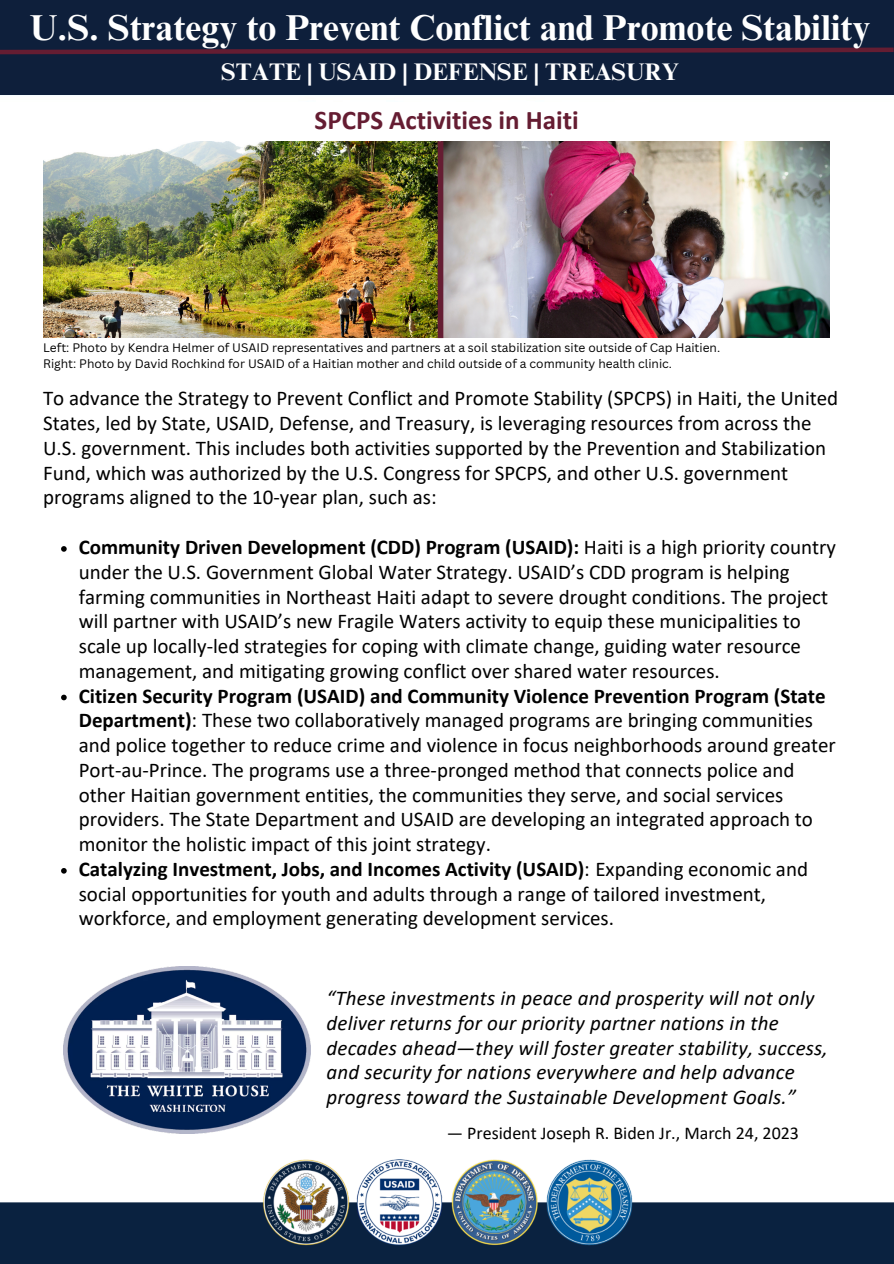
<style>
.page{position:relative;width:894px;height:1264px;background:#fff}
.page>*{position:absolute;margin:0;border:0;box-sizing:border-box;transform-origin:0 0}
.t1{font:700 36px "Times NRMT Pro";color:#fff}
.t2{font:700 27px "Calibri";color:#651d32}
.t3{font:700 24px "Times NRMT Pro";color:#fff}
.t4{font:21px/24.8px "Calibri";color:#000}
.t5{font:italic 21px/24.8px "Calibri";letter-spacing:.01em;color:#000}
.t6{font:18px "Calibri";color:#000}
.t7{font:12px/16px "Canva Sans";color:#000}
.s1{font-weight:700}
</style>
<div class="page">
<div style="left:0;top:0;width:893px;height:95px;background:#0e1f3b"></div>
<svg style="left:0;top:47px;width:893px;height:8px"></svg>
<img style="left:43px;top:141px;width:394px;height:197px">
<img style="left:443px;top:141px;width:385px;height:197px">
<div style="left:437px;top:141px;width:6px;height:197px;background:#651d32"></div>
<svg style="left:61px;top:546px;width:6px;height:5px"></svg>
<svg style="left:61px;top:694px;width:6px;height:6px"></svg>
<svg style="left:61px;top:868px;width:6px;height:5px"></svg>
<img style="left:63px;top:966px;width:248px;height:167px">
<img style="left:0;top:1159px;width:893px;height:104px">
<p class="t1" style="left:30px;top:14px;width:842px">U.S. Strategy to Prevent Conflict and Promote Stability</p>
<p class="t3" style="left:221px;top:63px;width:459px">STATE | USAID | DEFENSE | TREASURY</p>
<h2 class="t2" style="left:314px;top:109px;width:265px">SPCPS Activities in Haiti</h2>
<p class="t7" style="left:43px;top:339px;width:678px">Left: Photo by Kendra Helmer of USAID representatives and partners at a soil stabilization site outside of Cap Haitien.<br>Right: Photo by David Rochkind for USAID of a Haitian mother and child outside of a community health clinic.</p>
<p class="t4" style="left:43px;top:388px;width:796px">To advance the Strategy to Prevent Conflict and Promote Stability (SPCPS) in Haiti, the United<br>States, led by State, USAID, Defense, and Treasury, is leveraging resources from across the</p>
<p class="t4" style="left:43px;top:437px;width:784px">U.S. government. This includes both activities supported by the Prevention and Stabilization<br>Fund, which was authorized by the U.S. Congress for SPCPS, and other U.S. government programs aligned to the 10-year plan, such as:</p>
<p class="t4" style="left:79px;top:536px;width:758px"><span class="s1">Community Driven Development (CDD) Program (USAID):</span> Haiti is a high priority country under the U.S. Government Global Water Strategy. USAID’s CDD program is helping farming communities in Northeast Haiti adapt to severe drought conditions. The project will partner with USAID’s new Fragile Waters activity to equip these municipalities to scale up locally-led strategies for coping with climate change, guiding water resource management, and mitigating growing conflict over shared water resources.</p>
<p class="t4" style="left:79px;top:685px;width:758px"><span class="s1">Citizen Security Program (USAID) and Community Violence Prevention Program (State Department)</span>: These two collaboratively managed programs are bringing communities and police together to reduce crime and violence in focus neighborhoods around greater Port-au-Prince. The programs use a three-pronged method that connects police and other Haitian government entities, the communities they serve, and social services providers. The State Department and USAID are developing an integrated approach to monitor the holistic impact of this joint strategy.</p>
<p class="t4" style="left:79px;top:858px;width:730px"><span class="s1">Catalyzing Investment, Jobs, and Incomes Activity (USAID)</span>: Expanding economic and social opportunities for youth and adults through a range of tailored investment, workforce, and employment generating development services.</p>
<p class="t5" style="left:326px;top:987px;width:502px">“These investments in peace and prosperity will not only deliver returns for our priority partner nations in the decades ahead—they will foster greater stability, success, and security for nations everywhere and help advance progress toward the Sustainable Development Goals.”</p>
<p class="t6" style="left:446px;top:1125px;width:353px">— President Joseph R. Biden Jr., March 24, 2023</p>
</div>
